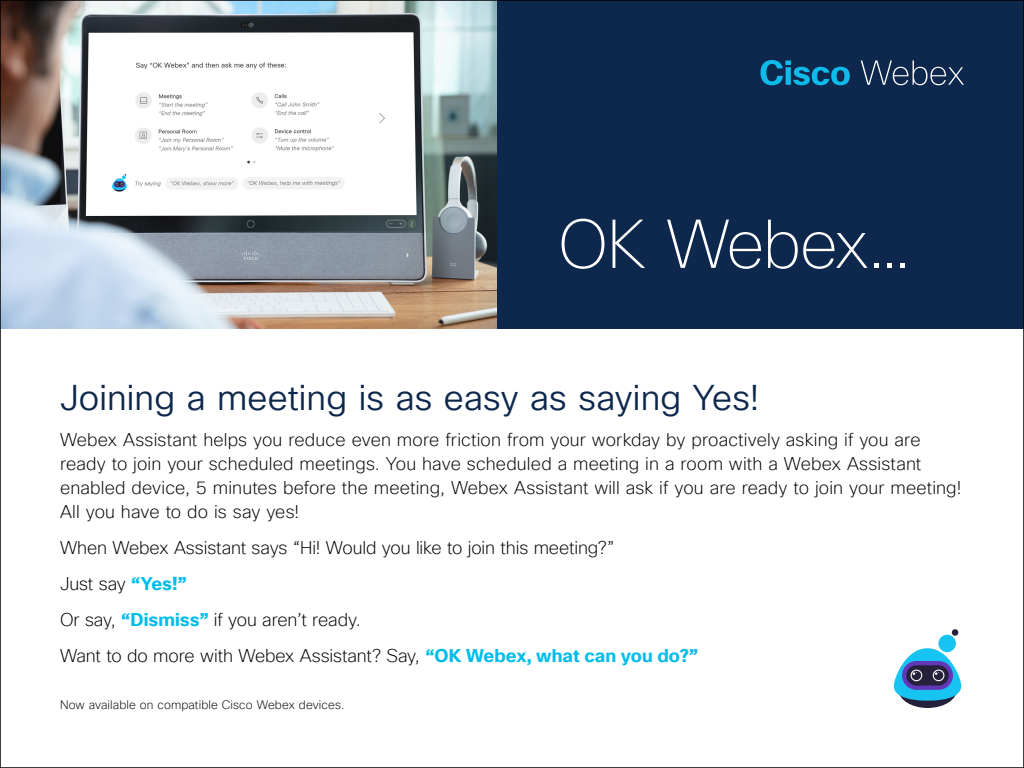
<style>
.page{position:relative;width:1024px;height:768px;background:#fff}
.page>*{position:absolute;margin:0;border:0;box-sizing:border-box;transform-origin:0 0}
.t1{font:100 67px "Cisco Sans TT";letter-spacing:-.03em;color:#fff}
.t2{font:35px "Cisco Sans TT Light";letter-spacing:.005em;color:#0d274d}
.t3{font:200 18px/24px "Cisco Sans TT";letter-spacing:.005em;color:#000}
.t4{font:200 12px "Cisco Sans TT";letter-spacing:.01em;color:#000}
.s1{font-weight:700;color:#00bceb}
</style>
<div class="page">
<div style="left:0;top:0;width:1024px;height:328px;background:#0d274d"></div>
<img style="left:2px;top:2px;width:495px;height:326px">
<div style="left:898px;top:671px;width:59px;height:37px;background:#26213a;border-radius:50%"></div>
<div style="left:938px;top:635px;width:18px;height:17px;background:#17c3f1;border-radius:50%"></div>
<div style="left:952px;top:629px;width:6px;height:7px;background:#26213a;border-radius:50%"></div>
<svg style="left:893px;top:648px;width:69px;height:53px"></svg>
<svg style="left:760px;top:60px;width:90px;height:25px"></svg>
<svg style="left:861px;top:61px;width:103px;height:24px"></svg>
<h1 class="t1" style="left:558px;top:201px;width:356px">OK Webex...</h1>
<h2 class="t2" style="left:60px;top:375px;width:701px">Joining a meeting is as easy as saying Yes!</h2>
<p class="t3" style="left:60px;top:429px;width:903px">Webex Assistant helps you reduce even more friction from your workday by proactively asking if you are ready to join your scheduled meetings. You have scheduled a meeting in a room with a Webex Assistant enabled device, 5 minutes before the meeting, Webex Assistant will ask if you are ready to join your meeting!<br>All you have to do is say yes!</p>
<p class="t3" style="left:60px;top:531px;width:640px;line-height:36px">When Webex Assistant says “Hi! Would you like to join this meeting?”<br>Just say <span class="s1">“Yes!”<br></span>Or say, <span class="s1">“Dismiss”</span> if you aren’t ready.<br>Want to do more with Webex Assistant? Say, <span class="s1">“OK Webex, what can you do?”</span></p>
<p class="t4" style="left:60px;top:697px;width:286px">Now available on compatible Cisco Webex devices.</p>
</div>
